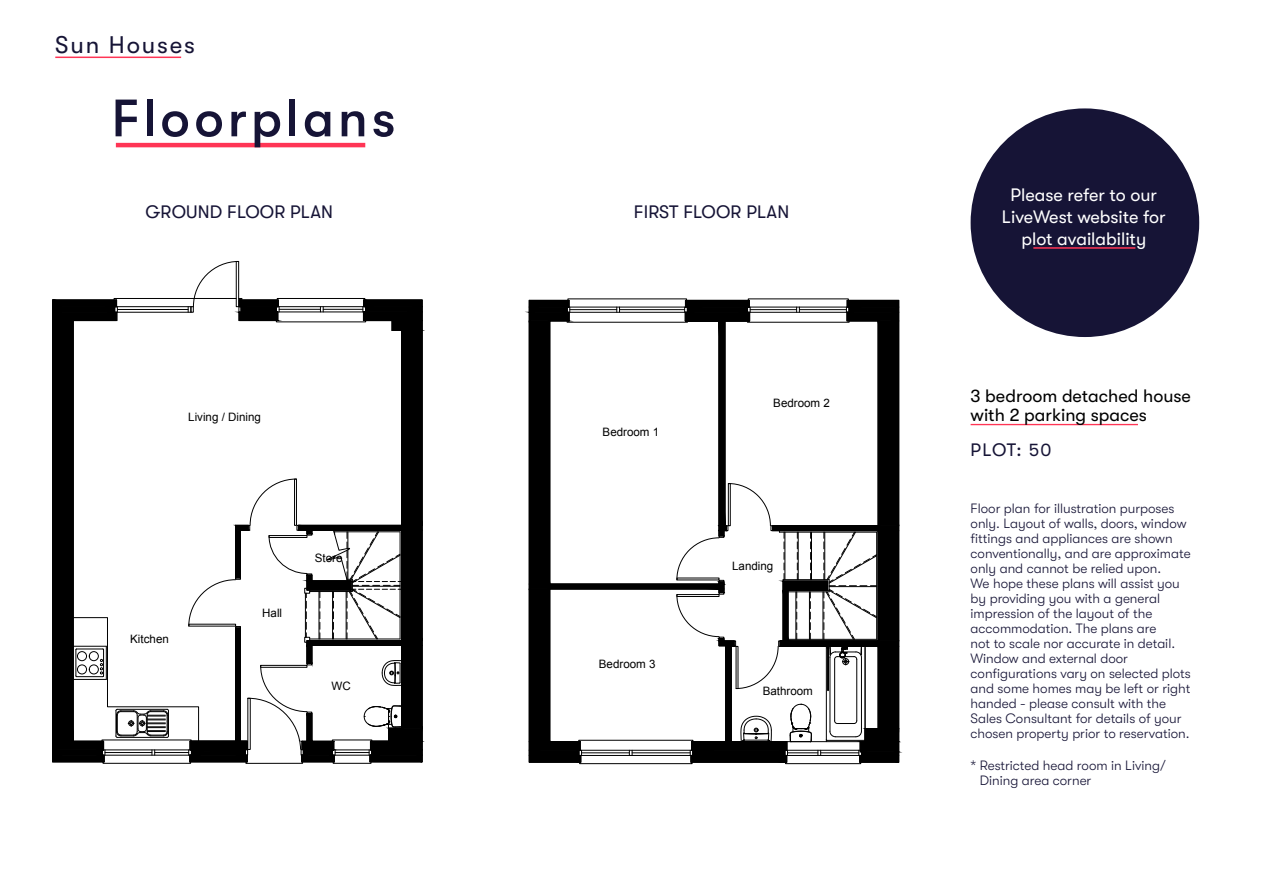
<style>
.page{position:relative;width:1263px;height:893px;background:#fff}
.page>*{position:absolute;margin:0;border:0;box-sizing:border-box;transform-origin:0 0}
.t1{font:500 52.5px "GT Walsheim Pro";letter-spacing:.075em;color:#161436}
.t2{font:24px "GT Walsheim Pro";letter-spacing:.075em;color:#161436}
.t3{font:18px/21.6px "GT Walsheim Pro";color:#fff;text-align:center}
.t4{font:18px/19.5px "GT Walsheim Pro";color:#000}
.t5{font:18px "GT Walsheim Pro";letter-spacing:.01em;color:#161436}
.t6{font:300 13.5px/15px "GT Walsheim Pro";color:#161436}
.t7{font:11.55px "Arial";color:#000}
</style>
<div class="page">
<hr style="left:116px;top:143px;width:249px;height:4px;background:#ff3555">
<div style="left:970px;top:108px;width:229px;height:229px;background:#161436;border-radius:50%"></div>
<hr style="left:1033px;top:247px;width:102px;height:2px;background:#ff3555">
<hr style="left:970px;top:424px;width:168px;height:1px;background:#ff3555">
<hr style="left:55px;top:57px;width:126px;height:1px;background:#ff3555">
<svg style="left:52px;top:261px;width:371px;height:503px"></svg>
<hr style="left:106px;top:646px;width:1px;height:33px;background:#000">
<div style="left:785px;top:762px;width:76px;height:2px;border:1px solid #000"></div>
<div style="left:579px;top:762px;width:113px;height:2px;border:1px solid #000"></div>
<svg style="left:528px;top:300px;width:371px;height:463px"></svg>
<h2 class="t2" style="left:55px;top:31px;width:141px">Sun Houses</h2>
<h1 class="t1" style="left:112px;top:89px;width:285px">Floorplans</h1>
<h3 class="t5" style="left:145px;top:202px;width:189px">GROUND FLOOR PLAN</h3>
<h3 class="t5" style="left:634px;top:202px;width:157px">FIRST FLOOR PLAN</h3>
<p class="t7" style="left:188px;top:409px;width:74px">Living / Dining</p>
<p class="t7" style="left:130px;top:632px;width:40px">Kitchen</p>
<p class="t7" style="left:262px;top:606px;width:21px">Hall</p>
<p class="t7" style="left:315px;top:551px;width:29px">Store</p>
<p class="t7" style="left:332px;top:679px;width:21px">WC</p>
<p class="t7" style="left:603px;top:424px;width:58px">Bedroom 1</p>
<p class="t7" style="left:599px;top:657px;width:58px">Bedroom 3</p>
<p class="t7" style="left:773px;top:395px;width:58px">Bedroom 2</p>
<p class="t7" style="left:732px;top:558px;width:43px">Landing</p>
<p class="t7" style="left:763px;top:683px;width:52px">Bathroom</p>
<h3 class="t3" style="left:1002px;top:184px;width:165px">Please refer to our<br>LiveWest website for plot availability</h3>
<h3 class="t4" style="left:970px;top:386px;width:222px">3 bedroom detached house with 2 parking spaces</h3>
<h3 class="t5" style="left:970px;top:439px;width:82px">PLOT: 50</h3>
<p class="t6" style="left:970px;top:501px;width:222px">Floor plan for illustration purposes only. Layout of walls, doors, window fittings and appliances are shown conventionally, and are approximate only and cannot be relied upon.<br>We hope these plans will assist you by providing you with a general impression of the layout of the accommodation. The plans are<br>not to scale nor accurate in detail.<br>Window and external door configurations vary on selected plots and some homes may be left or right handed - please consult with the Sales Consultant for details of your chosen property prior to reservation.</p>
<p class="t6" style="left:980px;top:758px;width:187px;text-indent:-9px">* Restricted head room in Living/<br>Dining area corner</p>
</div>
